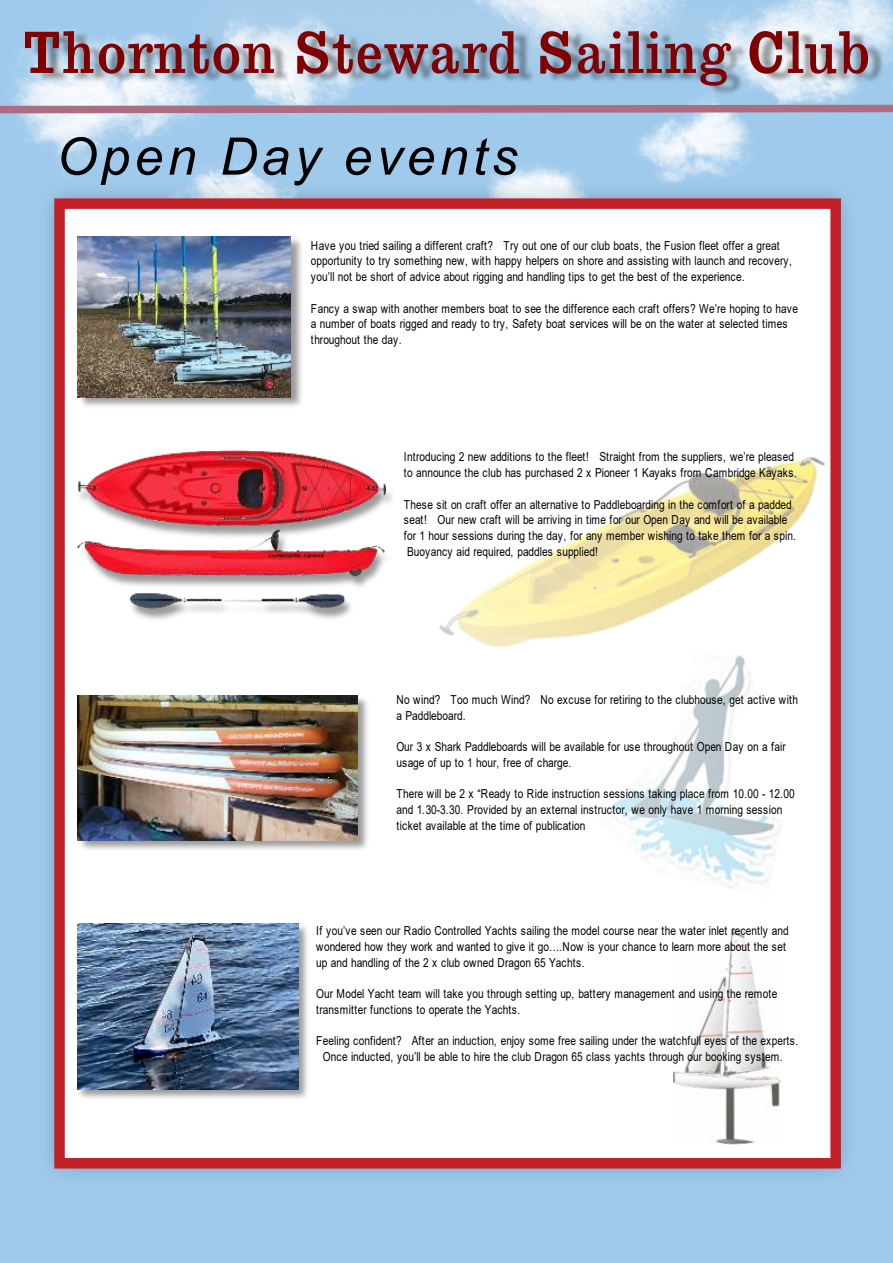
<style>
.page{position:relative;width:893px;height:1263px;background:#a0caec}
.page>*{position:absolute;margin:0;border:0;box-sizing:border-box;transform-origin:0 0}
.t1{font:59.7px "Egyptian 710 BT Regular A";color:#800000}
.t2{font:italic 51.75px "Arial";letter-spacing:.085em;color:#000}
.t3{font:12.3px/15.8px "Arial";letter-spacing:-.005em;color:#000;scale:.82 1}
</style>
<div class="page">
<img style="left:12px;top:0;width:881px;height:171px">
<img style="left:102px;top:0;width:721px;height:173px">
<img style="left:9px;top:12px;width:884px;height:86px">
<svg style="left:0;top:101px;width:893px;height:16px"></svg>
<img style="left:47px;top:173px;width:801px;height:1003px">
<div style="left:54px;top:198px;width:787px;height:970px;background:#fff;border:10px solid #c22027"></div>
<img style="left:132px;top:484px;width:261px;height:136px">
<img style="left:77px;top:451px;width:308px;height:157px">
<img style="left:77px;top:236px;width:225px;height:171px">
<img style="left:77px;top:237px;width:214px;height:160px">
<img style="left:77px;top:695px;width:291px;height:155px">
<img style="left:77px;top:695px;width:280px;height:145px">
<img style="left:439px;top:457px;width:385px;height:190px">
<img style="left:674px;top:930px;width:106px;height:215px">
<img style="left:604px;top:655px;width:178px;height:242px">
<img style="left:77px;top:923px;width:231px;height:176px">
<img style="left:77px;top:924px;width:221px;height:165px">
<h1 class="t1" style="left:22px;top:28px;width:849px">Thornton Steward Sailing Club</h1>
<h2 class="t2" style="left:57px;top:137px;width:462px">Open Day events</h2>
<p class="t3" style="left:311px;top:238px;width:588px">Have you tried sailing a different craft? Try out one of our club boats, the Fusion fleet offer a great opportunity to try something new, with happy helpers on shore and assisting with launch and recovery, you’ll not be short of advice about rigging and handling tips to get the best of the experience.</p>
<p class="t3" style="left:311px;top:301px;width:596px">Fancy a swap with another members boat to see the difference each craft offers? We’re hoping to have a number of boats rigged and ready to try, Safety boat services will be on the water at selected times throughout the day.</p>
<p class="t3" style="left:404px;top:450px;width:481px">Introducing 2 new additions to the fleet! Straight from the suppliers, we’re pleased to announce the club has purchased 2 x Pioneer 1 Kayaks from Cambridge Kayaks.</p>
<p class="t3" style="left:404px;top:497px;width:480px">These sit on craft offer an alternative to Paddleboarding in the comfort of a padded seat! Our new craft will be arriving in time for our Open Day and will be available for 1 hour sessions during the day, for any member wishing to take them for a spin.<br>Buoyancy aid required, paddles supplied!</p>
<p class="t3" style="left:396px;top:693px;width:491px">No wind? Too much Wind? No excuse for retiring to the clubhouse, get active with a Paddleboard.</p>
<p class="t3" style="left:396px;top:740px;width:476px">Our 3 x Shark Paddleboards will be available for use throughout Open Day on a fair usage of up to 1 hour, free of charge.</p>
<p class="t3" style="left:396px;top:787px;width:487px">There will be 2 x “Ready to Ride instruction sessions taking place from 10.00 - 12.00 and 1.30-3.30. Provided by an external instructor, we only have 1 morning session ticket available at the time of publication</p>
<p class="t3" style="left:316px;top:924px;width:578px">If you’ve seen our Radio Controlled Yachts sailing the model course near the water inlet recently and wondered how they work and wanted to give it go….Now is your chance to learn more about the set up and handling of the 2 x club owned Dragon 65 Yachts.</p>
<p class="t3" style="left:316px;top:987px;width:564px">Our Model Yacht team will take you through setting up, battery management and using the remote transmitter functions to operate the Yachts.</p>
<p class="t3" style="left:323px;top:1034px;width:581px;text-indent:-7px">Feeling confident? After an induction, enjoy some free sailing under the watchfull eyes of the experts.<br>Once inducted, you’ll be able to hire the club Dragon 65 class yachts through our booking system.</p>
</div>
